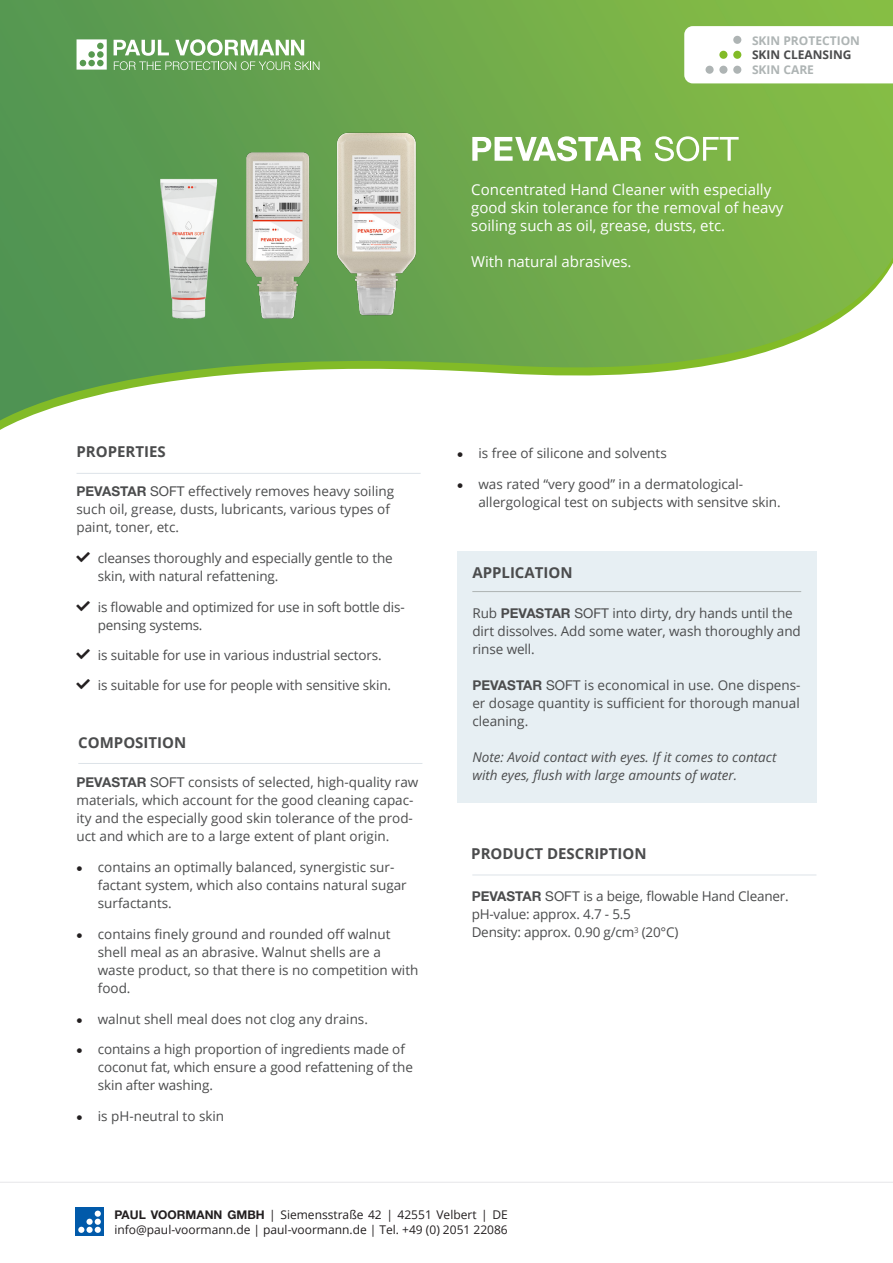
<style>
.page{position:relative;width:893px;height:1263px;background:#fff}
.page>*{position:absolute;margin:0;border:0;box-sizing:border-box;transform-origin:0 0}
.t1{font:15px/18px "Open Sans";color:#fff}
.t2{font:700 15px "Open Sans";color:#4b4c4d}
.t3{font:13.5px/18px "Open Sans";color:#4b4c4d}
.t4{font:italic 13.5px "Open Sans";color:#4b4c4d}
.t5{font:12px "Open Sans";color:#231f20}
.t6{font:700 12px "Open Sans";color:#aeb4b4}
.t7{font:700 12px "Open Sans";color:#4b4c4d}
.s1{font-family:"Helvetica Neue LT Std";font-weight:700}
.s2{font-family:"Helvetica Neue LT Std"}
.s3{font-family:"Entypo";color:#231f20}
</style>
<div class="page">
<img style="left:0;top:0;width:893px;height:420px">
<svg style="left:684px;top:26px;width:209px;height:57px"></svg>
<div style="left:733px;top:36px;width:8px;height:8px;background:#aeb4b4;border-radius:50%"></div>
<div style="left:733px;top:51px;width:8px;height:8px;background:#82bb27;border-radius:50%"></div>
<div style="left:733px;top:66px;width:8px;height:8px;background:#aeb4b4;border-radius:50%"></div>
<div style="left:719px;top:51px;width:8px;height:8px;background:#82bb27;border-radius:50%"></div>
<div style="left:719px;top:66px;width:8px;height:8px;background:#aeb4b4;border-radius:50%"></div>
<div style="left:705px;top:66px;width:9px;height:8px;background:#aeb4b4;border-radius:50%"></div>
<div style="left:457px;top:551px;width:359px;height:252px;background:#e7eff3"></div>
<hr style="left:472px;top:591px;width:329px;height:1px;background:#aeb4b4">
<hr style="left:77px;top:473px;width:344px;height:1px;background:#dde3e8">
<hr style="left:78px;top:763px;width:344px;height:1px;background:#dde3e8">
<svg style="left:0;top:1182px;width:893px;height:1px"></svg>
<div style="left:75px;top:1207px;width:29px;height:29px;background:#015aaa"></div>
<div style="left:86px;top:1227px;width:7px;height:6px;background:#fff;border-radius:50%"></div>
<svg style="left:78px;top:1227px;width:6px;height:6px"></svg>
<svg style="left:95px;top:1219px;width:6px;height:14px"></svg>
<div style="left:86px;top:1219px;width:7px;height:6px;background:#fff;border-radius:50%"></div>
<div style="left:95px;top:1210px;width:6px;height:7px;background:#fff;border-radius:50%"></div>
<hr style="left:472px;top:875px;width:344px;height:1px;background:#dde3e8">
<svg style="left:114px;top:39px;width:205px;height:31px"></svg>
<svg style="left:77px;top:39px;width:30px;height:31px"></svg>
<svg style="left:472px;top:136px;width:169px;height:25px"></svg>
<svg style="left:655px;top:136px;width:84px;height:25px"></svg>
<img style="left:213px;top:141px;width:129px;height:182px">
<img style="left:304px;top:121px;width:143px;height:200px">
<img style="left:159px;top:165px;width:61px;height:156px">
<p class="t6" style="left:752px;top:32px;width:109px">SKIN PROTECTION</p>
<p class="t7" style="left:752px;top:47px;width:101px">SKIN CLEANSING</p>
<p class="t6" style="left:752px;top:61px;width:63px">SKIN CARE</p>
<p class="t1" style="left:471px;top:180px;width:314px">Concentrated Hand Cleaner with especially good skin tolerance for the removal of heavy soiling such as oil, grease, dusts, etc.</p>
<p class="t1" style="left:471px;top:252px;width:162px">With natural abrasives.</p>
<p class="t2" style="left:77px;top:441px;width:91px">PROPERTIES</p>
<p class="t3" style="left:77px;top:482px;width:319px"><span class="s1">PEVASTAR</span> <span class="s2">SOFT</span> effectively removes heavy soiling such oil, grease, dusts, lubricants, various types of paint, toner, etc.</p>
<p class="t3" style="left:98px;top:549px;width:296px">cleanses thoroughly and especially gentle to the skin, with natural refattening.</p>
<p class="t3" style="left:98px;top:597px;width:308px">is flowable and optimized for use in soft bottle dis&shy;pensing systems.</p>
<p class="t3" style="left:98px;top:646px;width:286px">is suitable for use in various industrial sectors.</p>
<p class="t3" style="left:98px;top:675px;width:295px">is suitable for use for people with sensitive skin.</p>
<p class="t2" style="left:78px;top:731px;width:110px">COMPOSITION</p>
<p class="t3" style="left:77px;top:773px;width:343px"><span class="s1">PEVASTAR</span> <span class="s2">SOFT</span> consists of selected, high-quality raw materials, which account for the good cleaning capac&shy;ity and the especially good skin tolerance of the prod&shy;uct and which are to a large extent of plant origin.</p>
<p class="t3" style="left:98px;top:858px;width:310px;text-indent:-21px"><span class="s3">}</span> contains an optimally balanced, synergistic sur&shy;factant system, which also contains natural sugar surfactants.</p>
<p class="t3" style="left:98px;top:924px;width:322px;text-indent:-21px"><span class="s3">}</span> contains finely ground and rounded off walnut shell meal as an abrasive. Walnut shells are a waste product, so that there is no competition with food.</p>
<p class="t3" style="left:77px;top:1009px;width:293px"><span class="s3">}</span> walnut shell meal does not clog any drains.</p>
<p class="t3" style="left:98px;top:1040px;width:317px;text-indent:-21px"><span class="s3">}</span> contains a high proportion of ingredients made of coconut fat, which ensure a good refattening of the skin after washing.</p>
<p class="t3" style="left:77px;top:1107px;width:149px"><span class="s3">}</span> is pH-neutral to skin</p>
<p class="t3" style="left:457px;top:444px;width:211px"><span class="s3">}</span> is free of silicone and solvents</p>
<p class="t3" style="left:478px;top:474px;width:304px;text-indent:-21px"><span class="s3">}</span> was rated “very good” in a dermatological&shy;allergological test on subjects with sensitve skin.</p>
<p class="t2" style="left:472px;top:562px;width:102px">APPLICATION</p>
<p class="t3" style="left:472px;top:604px;width:330px">Rub <span class="s1">PEVASTAR</span> <span class="s2">SOFT</span> into dirty, dry hands until the dirt dissolves. Add some water, wash thoroughly and rinse well.</p>
<p class="t3" style="left:472px;top:676px;width:330px;text-align:justify"><span class="s1">PEVASTAR</span> <span class="s2">SOFT</span> is economical in use. One dispens&shy;er dosage quantity is sufficient for thorough manual cleaning.</p>
<p class="t4" style="left:472px;top:747px;width:306px">Note: Avoid contact with eyes. If it comes to contact</p>
<p class="t4" style="left:472px;top:765px;width:266px">with eyes, flush with large amounts of water.</p>
<p class="t2" style="left:471px;top:843px;width:177px">PRODUCT DESCRIPTION</p>
<p class="t3" style="left:472px;top:887px;width:319px"><span class="s1">PEVASTAR</span> <span class="s2">SOFT</span> is a beige, flowable Hand Cleaner. pH-value: approx. 4.7 - 5.5</p>
<p class="t3" style="left:472px;top:923px;width:208px">Density: approx. 0.90 g/cm<sup>3</sup> (20°C)</p>
<p class="t5" style="left:114px;top:1206px;width:395px"><span class="s1">PAUL VOORMANN GMBH</span> | Siemensstraße 42 | 42551 Velbert | DE</p>
<p class="t5" style="left:114px;top:1221px;width:395px">info@paul-voormann.de | paul-voormann.de | Tel. +49 (0) 2051 22086</p>
</div>
